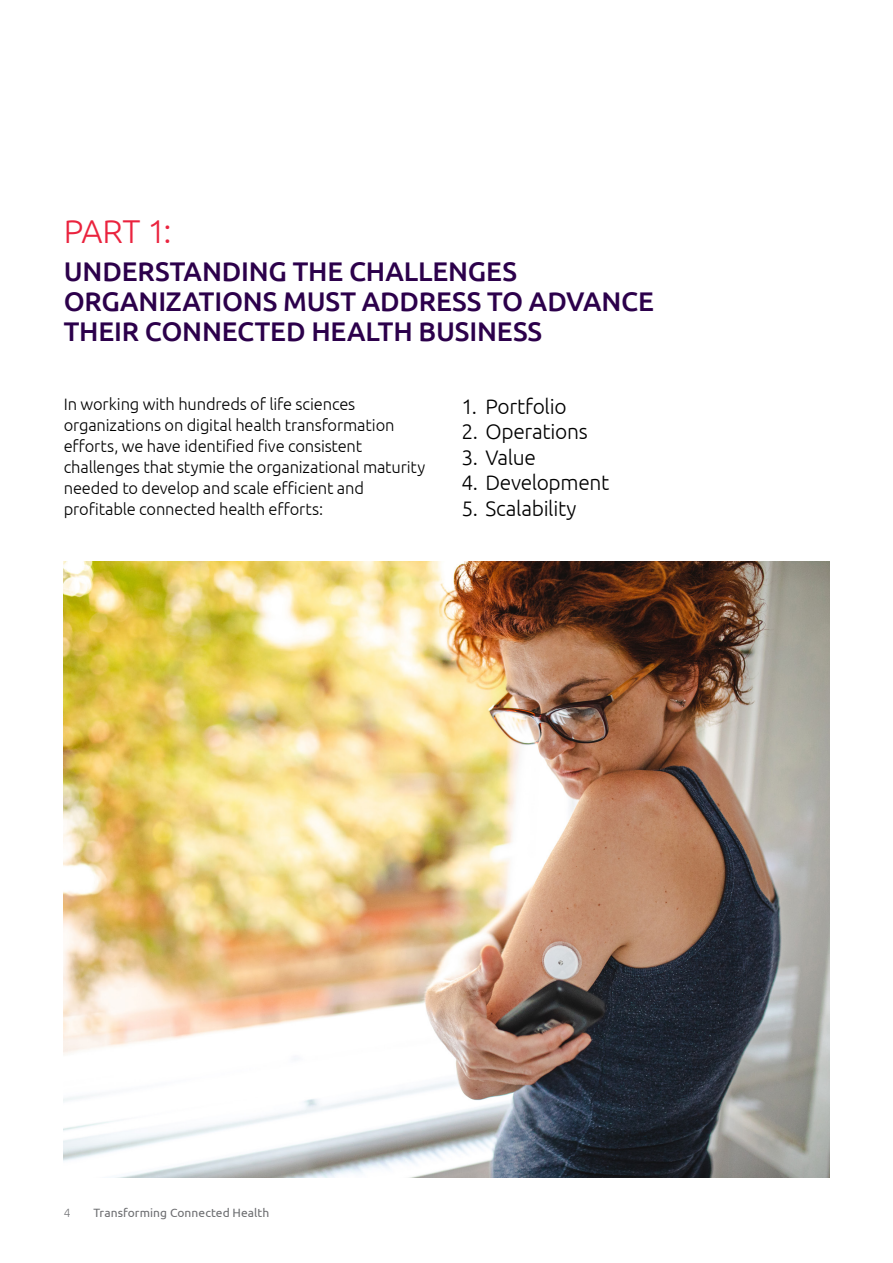
<style>
.page{position:relative;width:893px;height:1263px;background:#fff}
.page>*{position:absolute;margin:0;border:0;box-sizing:border-box;transform-origin:0 0}
.t1{font:300 33px "Ubuntu";color:#ea233e}
.t2{font:500 27px/30px "Ubuntu";letter-spacing:-.005em;color:#2c004b}
.t3{font:300 21px "Ubuntu";letter-spacing:-.015em;color:#000}
.t4{font:300 16.5px/21px "Ubuntu";letter-spacing:-.01em;color:#000}
.t5{font:12px "Ubuntu";letter-spacing:.005em;color:#6d6e71}
.t6{font:300 12px "Ubuntu";color:#77787b}
</style>
<div class="page">
<img style="left:64px;top:562px;width:765px;height:616px">
<h1 class="t1" style="left:64px;top:211px;width:109px">PART 1:</h1>
<h2 class="t2" style="left:64px;top:256px;width:592px">UNDERSTANDING THE CHALLENGES<br>ORGANIZATIONS MUST ADDRESS TO ADVANCE<br>THEIR CONNECTED HEALTH BUSINESS</h2>
<p class="t4" style="left:64px;top:393px;width:363px">In working with hundreds of life sciences organizations on digital health transformation efforts, we have identified five consistent challenges that stymie the organizational maturity needed to develop and scale efficient and profitable connected health efforts:</p>
<p class="t3" style="left:461px;top:394px;width:107px">1. Portfolio</p>
<p class="t3" style="left:461px;top:419px;width:128px">2. Operations</p>
<p class="t3" style="left:461px;top:445px;width:76px">3. Value</p>
<p class="t3" style="left:461px;top:470px;width:149px">4. Development</p>
<p class="t3" style="left:461px;top:496px;width:117px">5. Scalability</p>
<p class="t6" style="left:64px;top:1205px;width:8px">4</p>
<p class="t5" style="left:94px;top:1205px;width:177px">Transforming Connected Health</p>
</div>
